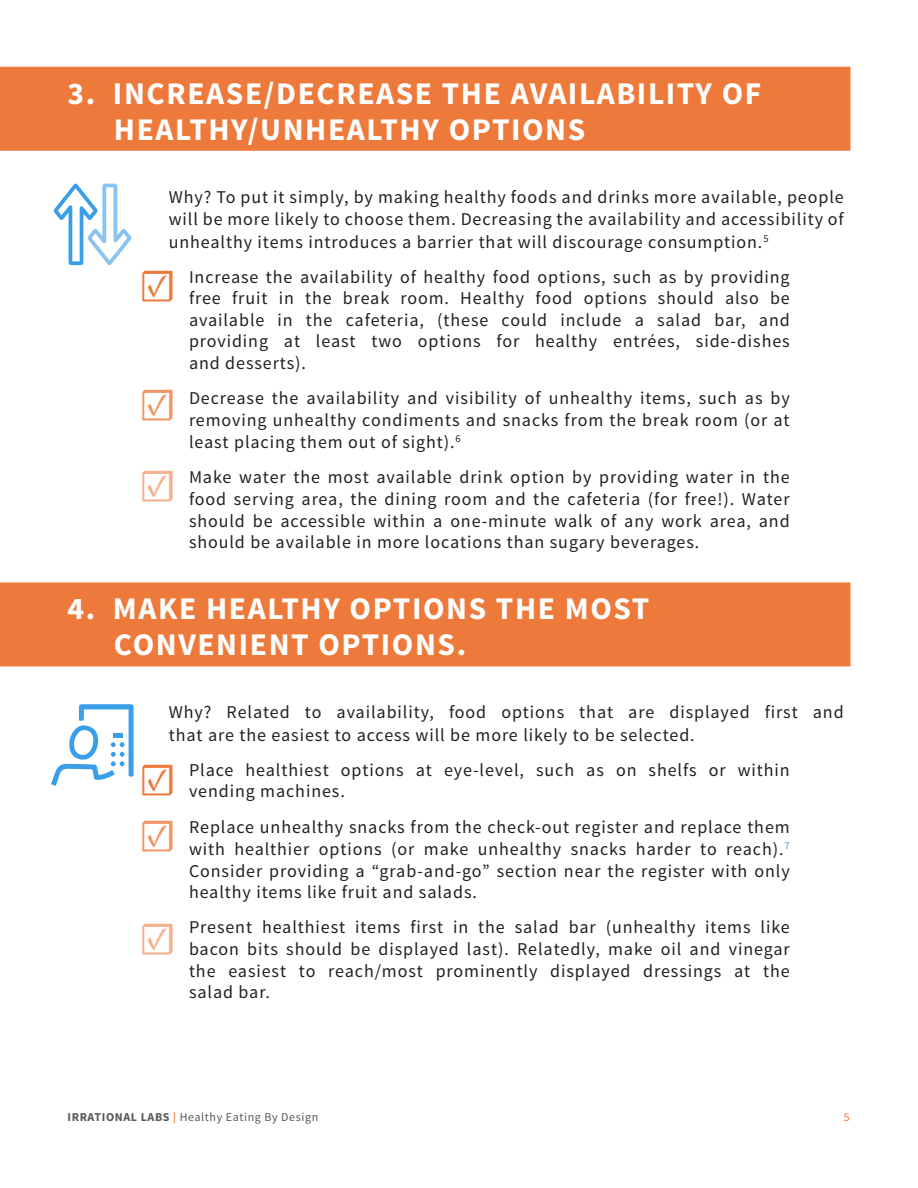
<style>
.page{position:relative;width:918px;height:1188px;background:#fff}
.page>*{position:absolute;margin:0;border:0;box-sizing:border-box;transform-origin:0 0}
.t1{font:45px "Minion Pro";color:#ed7a3d}
.t2{font:45px "Minion Pro";color:#f19564}
.t3{font:45px "Minion Pro";color:#f4af8b}
.sub_header_2_lines{font:700 31.5px/36px "Source Sans Pro";letter-spacing:.05em;color:#fff}
.Why{font:18px/21.6px "Source Sans Pro";letter-spacing:.05em;color:#231f20;text-align:justify}
.t4{font:12px "Source Sans Pro";letter-spacing:.05em;color:#57585a}
.t5{font:12px "Source Sans Pro";color:#ed7a3d}
.s1{font-weight:700}
.s2{font-family:"Nobel";color:#f1925c}
</style>
<div class="page">
<div style="left:0;top:67px;width:850px;height:84px;background:#ed7a3b"></div>
<div style="left:0;top:582px;width:850px;height:84px;background:#ed7a3b"></div>
<svg style="left:53px;top:183px;width:79px;height:82px"></svg>
<svg style="left:51px;top:704px;width:83px;height:82px"></svg>
<p class="sub_header_2_lines" style="left:114px;top:76px;width:649px;text-indent:-46px">3. INCREASE/DECREASE THE AVAILABILITY OF<br>HEALTHY/UNHEALTHY OPTIONS</p>
<p class="Why" style="left:169px;top:186px;width:677px;line-height:22.5px">Why? To put it simply, by making healthy foods and drinks more available, people will be more likely to choose them. Decreasing the availability and accessibility of unhealthy items introduces a barrier that will discourage consumption.<sup>5</sup></p>
<p class="Why" style="left:189px;top:266px;width:602px;text-indent:-20px">• Increase the availability of healthy food options, such as by providing free fruit in the break room. Healthy food options should also be available in the cafeteria, (these could include a salad bar, and providing at least two options for healthy entrées, side-dishes and desserts).</p>
<p class="Why" style="left:189px;top:387px;width:602px;line-height:22px;text-indent:-20px">• Decrease the availability and visibility of unhealthy items, such as by removing unhealthy condiments and snacks from the break room (or at least placing them out of sight).<sup>6</sup></p>
<p class="Why" style="left:189px;top:467px;width:602px;text-indent:-20px">• Make water the most available drink option by providing water in the food serving area, the dining room and the cafeteria (for free!). Water should be accessible within a one-minute walk of any work area, and should be available in more locations than sugary beverages.</p>
<p class="t1" style="left:139px;top:255px;width:40px">☑</p>
<p class="t2" style="left:139px;top:375px;width:40px">☑</p>
<p class="t3" style="left:139px;top:456px;width:40px">☑</p>
<p class="sub_header_2_lines" style="left:114px;top:592px;width:537px;text-indent:-46px">4. MAKE HEALTHY OPTIONS THE MOST<br>CONVENIENT OPTIONS.</p>
<p class="Why" style="left:169px;top:701px;width:676px;line-height:22.5px">Why? Related to availability, food options that are displayed first and that are the easiest to access will be more likely to be selected.</p>
<p class="Why" style="left:189px;top:759px;width:602px;text-indent:-20px">• Place healthiest options at eye-level, such as on shelfs or within vending machines.</p>
<p class="Why" style="left:189px;top:816px;width:602px;text-indent:-20px">• Replace unhealthy snacks from the check-out register and replace them with healthier options (or make unhealthy snacks harder to reach).<sup>7<br></sup>Consider providing a “grab-and-go” section near the register with only healthy items like fruit and salads.</p>
<p class="Why" style="left:189px;top:917px;width:602px;text-indent:-20px">• Present healthiest items first in the salad bar (unhealthy items like bacon bits should be displayed last). Relatedly, make oil and vinegar the easiest to reach/most prominently displayed dressings at the salad bar.</p>
<p class="t1" style="left:139px;top:750px;width:40px">☑</p>
<p class="t2" style="left:139px;top:805px;width:40px">☑</p>
<p class="t3" style="left:139px;top:909px;width:40px">☑</p>
<p class="t4" style="left:68px;top:1109px;width:252px"><span class="s1">IRRATIONAL LABS</span> <span class="s2">|</span> Healthy Eating By Design</p>
<p class="t5" style="left:844px;top:1109px;width:7px">5</p>
</div>
